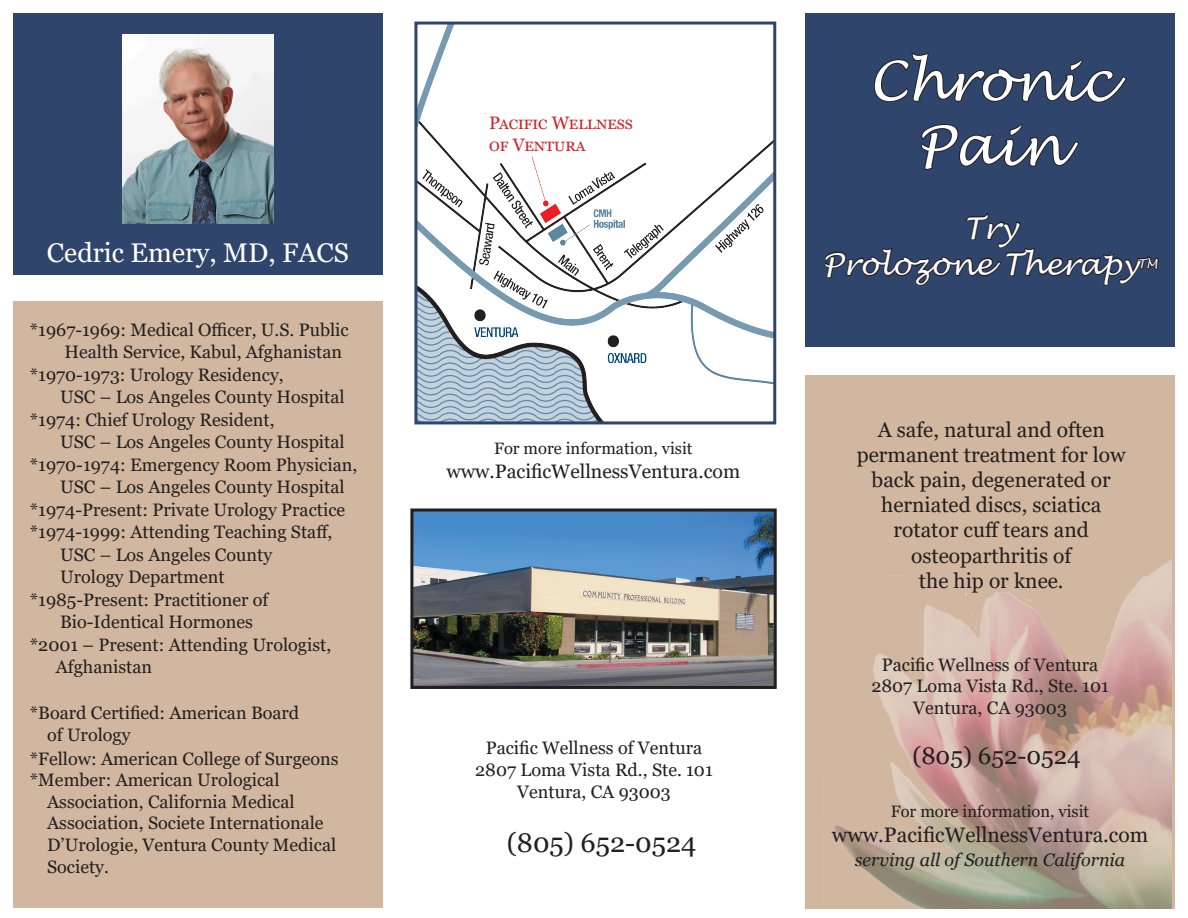
<style>
.page{position:relative;width:1188px;height:918px;background:#fff}
.page>*{position:absolute;margin:0;border:0;box-sizing:border-box;transform-origin:0 0}
.t1{font:italic 54px/64.8px "Lucida Handwriting";color:#fff;text-align:center}
.t2{font:italic 30px "Lucida Handwriting";color:#fff}
.t3{font:27px "Georgia";color:#fff}
.t4{font:27px "Georgia";color:#231f20}
.t5{font:24px "Georgia";color:#231f20}
.t6{font:21px/25.2px "Georgia";color:#231f20;text-align:center}
.t7{font:19.5px "Georgia";color:#231f20}
.t8{font:18px "Georgia";color:#231f20}
.t9{font:italic 18px "Georgia";color:#231f20}
.t10{font:18px "Georgia";letter-spacing:.035em;color:#d1232a}
.t11{font:16.5px "Georgia";color:#231f20}
.t12{font:italic 12.3px "Lucida Handwriting";color:#fff}
</style>
<div class="page">
<div style="left:14px;top:301px;width:369px;height:607px;background:#d1b79f"></div>
<div style="left:806px;top:375px;width:369px;height:533px;background:#d1b79f"></div>
<div style="left:14px;top:14px;width:369px;height:261px;background:#2f456c"></div>
<div style="left:806px;top:14px;width:369px;height:333px;background:#2f456c"></div>
<img style="left:835px;top:560px;width:336px;height:348px">
<img style="left:122px;top:35px;width:152px;height:189px">
<img style="left:414px;top:513px;width:359px;height:172px">
<div style="left:410px;top:509px;width:367px;height:180px;border:3px solid #231f20"></div>
<img style="left:418px;top:26px;width:354px;height:394px">
<div style="left:414px;top:22px;width:362px;height:402px;border:3px solid #2f456c"></div>
<svg style="left:874px;top:52px;width:253px;height:51px"></svg>
<svg style="left:921px;top:124px;width:158px;height:46px"></svg>
<svg style="left:824px;top:212px;width:335px;height:74px"></svg>
<p class="t10" style="left:489px;top:112px;width:145px">Pacific Wellness</p>
<p class="t10" style="left:489px;top:134px;width:97px">of Ventura</p>
<p class="t1" style="left:869px;top:51px;width:244px">Chronic<br>Pain</p>
<p class="t2" style="left:963px;top:210px;width:55px">Try</p>
<p class="t3" style="left:47px;top:236px;width:304px">Cedric Emery, MD, FACS</p>
<p class="t2" style="left:823px;top:246px;width:317px">Prolozone Therapy</p>
<p class="t12" style="left:1138px;top:256px;width:21px">TM</p>
<p class="t8" style="left:30px;top:319px;width:320px">*1967-1969: Medical Officer, U.S. Public</p>
<p class="t8" style="left:65px;top:341px;width:279px">Health Service, Kabul, Afghanistan</p>
<p class="t8" style="left:30px;top:364px;width:255px">*1970-1973: Urology Residency,</p>
<p class="t8" style="left:60px;top:386px;width:286px">USC – Los Angeles County Hospital</p>
<p class="t8" style="left:30px;top:409px;width:246px">*1974: Chief Urology Resident,</p>
<p class="t8" style="left:60px;top:431px;width:286px">USC – Los Angeles County Hospital</p>
<p class="t8" style="left:30px;top:454px;width:329px">*1970-1974: Emergency Room Physician,</p>
<p class="t8" style="left:60px;top:476px;width:286px">USC – Los Angeles County Hospital</p>
<p class="t8" style="left:30px;top:499px;width:317px">*1974-Present: Private Urology Practice</p>
<p class="t8" style="left:30px;top:521px;width:304px">*1974-1999: Attending Teaching Staff,</p>
<p class="t8" style="left:60px;top:544px;width:214px">USC – Los Angeles County</p>
<p class="t8" style="left:60px;top:566px;width:166px">Urology Department</p>
<p class="t8" style="left:30px;top:589px;width:240px">*1985-Present: Practitioner of</p>
<p class="t8" style="left:60px;top:611px;width:194px">Bio-Identical Hormones</p>
<p class="t8" style="left:30px;top:634px;width:303px">*2001 – Present: Attending Urologist,</p>
<p class="t8" style="left:56px;top:656px;width:98px">Afghanistan</p>
<p class="t8" style="left:30px;top:702px;width:271px">*Board Certified: American Board</p>
<p class="t8" style="left:47px;top:723px;width:85px">of Urology</p>
<p class="t8" style="left:30px;top:747px;width:310px">*Fellow: American College of Surgeons</p>
<p class="t8" style="left:30px;top:769px;width:251px">*Member: American Urological</p>
<p class="t8" style="left:47px;top:791px;width:249px">Association, California Medical</p>
<p class="t8" style="left:47px;top:812px;width:278px">Association, Societe Internationale</p>
<p class="t8" style="left:47px;top:834px;width:291px">D’Urologie, Ventura County Medical</p>
<p class="t8" style="left:47px;top:855px;width:63px">Society.</p>
<p class="t11" style="left:494px;top:439px;width:200px">For more information, visit</p>
<p class="t7" style="left:446px;top:459px;width:295px">www.PacificWellnessVentura.com</p>
<p class="t8" style="left:486px;top:737px;width:218px">Pacific Wellness of Ventura</p>
<p class="t8" style="left:475px;top:759px;width:239px">2807 Loma Vista Rd., Ste. 101</p>
<p class="t8" style="left:517px;top:780px;width:155px">Ventura, CA 93003</p>
<p class="t4" style="left:507px;top:826px;width:191px">(805) 652-0524</p>
<p class="t6" style="left:857px;top:417px;width:270px">A safe, natural and often permanent treatment for low back pain, degenerated or herniated discs, sciatica</p>
<p class="t6" style="left:894px;top:518px;width:197px">rotator cuff tears and</p>
<p class="t6" style="left:911px;top:543px;width:162px">osteoparthritis of</p>
<p class="t6" style="left:919px;top:568px;width:146px">the hip or knee.</p>
<p class="t8" style="left:882px;top:654px;width:218px">Pacific Wellness of Ventura</p>
<p class="t8" style="left:871px;top:675px;width:239px">2807 Loma Vista Rd., Ste. 101</p>
<p class="t8" style="left:913px;top:697px;width:155px">Ventura, CA 93003</p>
<p class="t5" style="left:912px;top:742px;width:170px">(805) 652-0524</p>
<p class="t11" style="left:891px;top:802px;width:200px">For more information, visit</p>
<p class="t6" style="left:832px;top:823px;width:318px">www.PacificWellnessVentura.com</p>
<p class="t9" style="left:855px;top:848px;width:272px">serving all of Southern California</p>
</div>
